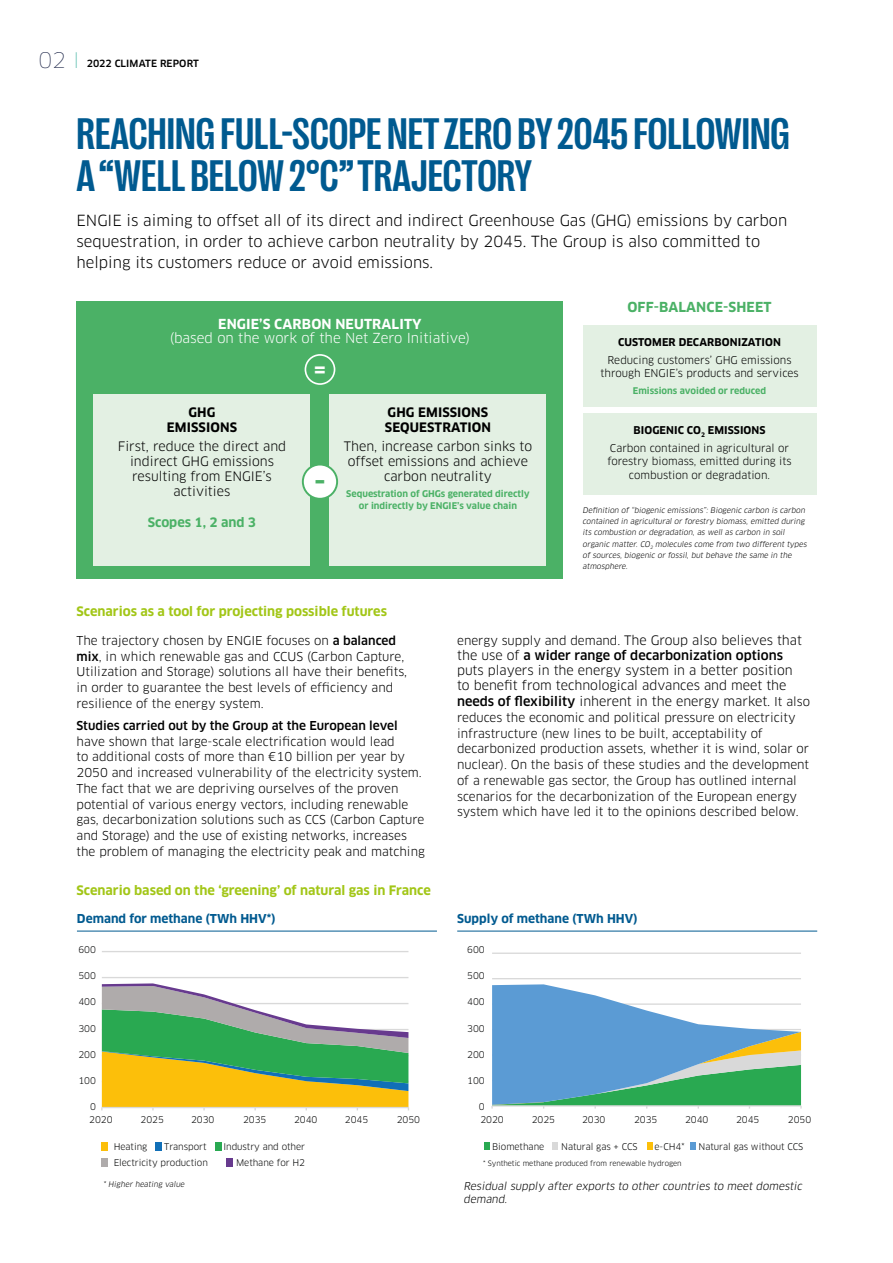
<style>
.page{position:relative;width:893px;height:1263px;background:#fff}
.page>*{position:absolute;margin:0;border:0;box-sizing:border-box;transform-origin:0 0}
.t1{font:700 condensed 45px/42px "Right Grotesk";color:#005a90}
.t2{font:700 30px "Clan OT";color:#4bb166}
.t3{font:700 21.6px "Clan OT";color:#fff}
.t4{font:15px/21px "Clan OT";color:#000}
.t5{font:13.5px "Clan OT";color:#fff}
.t6{font:700 13.5px "Clan OT";letter-spacing:.01em;color:#fff}
.t7{font:700 13.5px "Clan OT";letter-spacing:.01em;color:#4bb166}
.t8{font:12.75px/15px "Clan OT";color:#000;text-align:center}
.t9{font:700 12.75px "Clan OT";color:#a2c617}
.t10{font:700 12.75px/15px "Clan OT";letter-spacing:.01em;color:#000;text-align:center}
.t11{font:700 12.75px "Clan OT";color:#4bb166}
.t12{font:12px/15.8px "Clan OT";color:#000}
.t13{font:700 12px "Clan OT";color:#005a90}
.t14{font:500 12px "Clan OT";color:#000}
.t15{font:10.5px/13.5px "Clan OT";color:#000;text-align:center}
.t16{font:italic 10.5px/13.5px "Clan OT";color:#000}
.t17{font:700 10.5px "Clan OT";letter-spacing:.01em;color:#000}
.t18{font:500 9.75px "Clan OT";letter-spacing:.01em;color:#000}
.t19{font:9px/13.4px "Clan OT";letter-spacing:-.005em;color:#010202}
.t20{font:700 9px/12px "Clan OT";color:#4bb166;text-align:center}
.t21{font:italic 7.5px/11.2px "Clan OT";color:#000}
.t22{font:7.2px "Clan OT";letter-spacing:-.005em;color:#010202}
.s1{font-weight:100;font-size:21px;color:#1e2749}
.s2{font-weight:100;font-size:21px;color:#54baaa}
.s3{font-weight:700}
.s4{font-weight:500}
.s5{font-size:12px}
</style>
<div class="page">
<hr style="left:102px;top:977px;width:306px;height:1px;background:#d9d9d9">
<hr style="left:102px;top:951px;width:306px;height:1px;background:#d9d9d9">
<svg style="left:101px;top:983px;width:308px;height:127px"></svg>
<div style="left:101px;top:1142px;width:6px;height:9px;background:#fcbf0a"></div>
<div style="left:155px;top:1142px;width:6px;height:9px;background:#116fb7"></div>
<div style="left:215px;top:1142px;width:7px;height:9px;background:#29a951"></div>
<div style="left:101px;top:1158px;width:6px;height:9px;background:#afabab"></div>
<div style="left:226px;top:1158px;width:6px;height:9px;background:#673a8e"></div>
<hr style="left:492px;top:978px;width:309px;height:1px;background:#d9d9d9">
<hr style="left:492px;top:952px;width:309px;height:2px;background:#d9d9d9">
<svg style="left:491px;top:984px;width:311px;height:124px"></svg>
<div style="left:484px;top:1142px;width:6px;height:8px;background:#29a951"></div>
<div style="left:552px;top:1142px;width:6px;height:8px;background:#d9d9d9"></div>
<div style="left:647px;top:1142px;width:6px;height:8px;background:#fcbf0a"></div>
<div style="left:690px;top:1142px;width:6px;height:8px;background:#5b9bd4"></div>
<hr style="left:77px;top:931px;width:360px;height:1px;background:#005a90">
<hr style="left:457px;top:931px;width:360px;height:1px;background:#005a90">
<div style="left:77px;top:301px;width:486px;height:277px;background:#4bb166"></div>
<div style="left:94px;top:394px;width:216px;height:171px;background:#e3f0e3"></div>
<div style="left:330px;top:394px;width:216px;height:171px;background:#e3f0e3"></div>
<div style="left:583px;top:325px;width:233px;height:81px;background:#e3f0e3"></div>
<div style="left:583px;top:413px;width:233px;height:81px;background:#e3f0e3"></div>
<div style="left:305px;top:354px;width:30px;height:31px;border:2px solid #fff;border-radius:50%"></div>
<div style="left:303px;top:464px;width:34px;height:35px;background:#fff;border-radius:50%"></div>
<div style="left:302px;top:463px;width:36px;height:37px;border:2px solid #4bb166;border-radius:50%"></div>
<p class="t18" style="left:38px;top:58px;width:162px"><span class="s1">02</span> <span class="s2">I</span> 2022 CLIMATE REPORT</p>
<h1 class="t1" style="left:77px;top:112px;width:715px">REACHING FULL-SCOPE NET ZERO BY 2045 FOLLOWING<br>A “WELL BELOW 2°C” TRAJECTORY</h1>
<p class="t4" style="left:77px;top:210px;width:712px">ENGIE is aiming to offset all of its direct and indirect Greenhouse Gas (GHG) emissions by carbon sequestration, in order to achieve carbon neutrality by 2045. The Group is also committed to helping its customers reduce or avoid emissions.</p>
<p class="t6" style="left:218px;top:316px;width:205px">ENGIE’S CARBON NEUTRALITY</p>
<p class="t5" style="left:170px;top:330px;width:302px">(based on the work of the Net Zero Initiative)</p>
<p class="t10" style="left:167px;top:404px;width:72px">GHG<br>EMISSIONS</p>
<p class="t8" style="left:118px;top:439px;width:170px">First, reduce the direct and indirect GHG emissions resulting from ENGIE’s activities</p>
<p class="t11" style="left:148px;top:515px;width:110px">Scopes 1, 2 and 3</p>
<h3 class="t3" style="left:313px;top:356px;width:14px">=</h3>
<h2 class="t2" style="left:314px;top:464px;width:13px">-</h2>
<p class="t10" style="left:385px;top:404px;width:108px;text-align:left">GHG EMISSIONS<br>SEQUESTRATION</p>
<p class="t8" style="left:344px;top:439px;width:190px">Then, increase carbon sinks to offset emissions and achieve carbon neutrality</p>
<p class="t20" style="left:346px;top:488px;width:185px">Sequestration of GHGs generated directly or indirectly by ENGIE’s value chain</p>
<p class="t9" style="left:77px;top:604px;width:312px">Scenarios as a tool for projecting possible futures</p>
<p class="t7" style="left:627px;top:299px;width:146px">OFF-BALANCE-SHEET</p>
<p class="t17" style="left:618px;top:336px;width:164px">CUSTOMER DECARBONIZATION</p>
<p class="t15" style="left:600px;top:353px;width:200px">Reducing customers’ GHG emissions through ENGIE’s products and services</p>
<p class="t20" style="left:633px;top:384px;width:135px">Emissions avoided or reduced</p>
<p class="t15" style="left:610px;top:421px;width:181px;line-height:17.7px"><span class="s3">BIOGENIC CO</span><sub>2</sub> <span class="s3">EMISSIONS<br></span>Carbon contained in agricultural or</p>
<p class="t15" style="left:607px;top:455px;width:186px">forestry biomass, emitted during its combustion or degradation.</p>
<p class="t21" style="left:583px;top:505px;width:227px">Definition of “biogenic emissions”: Biogenic carbon is carbon contained in agricultural or forestry biomass, emitted during its combustion or degradation, as well as carbon in soil organic matter. CO<sub>2</sub> molecules come from two different types of sources, biogenic or fossil, but behave the same in the atmosphere.</p>
<p class="t12" style="left:77px;top:632px;width:332px">The trajectory chosen by ENGIE focuses on <span class="s4">a balanced mix</span>, in which renewable gas and CCUS (Carbon Capture, Utilization and Storage) solutions all have their benefits, in order to guarantee the best levels of efficiency and resilience of the energy system.</p>
<p class="t14" style="left:77px;top:718px;width:323px">Studies carried out by the Group at the European level</p>
<p class="t12" style="left:77px;top:733px;width:350px">have shown that large-scale electrification would lead<br>to additional costs of more than €10 billion per year by 2050 and increased vulnerability of the electricity system.<br>The fact that we are depriving ourselves of the proven potential of various energy vectors, including renewable gas, decarbonization solutions such as CCS (Carbon Capture and Storage) and the use of existing networks, increases the problem of managing the electricity peak and matching</p>
<p class="t9" style="left:77px;top:883px;width:356px">Scenario based on the ‘greening’ of natural gas in France</p>
<p class="t8" style="left:457px;top:633px;width:354px;text-align:left"><span class="s5">energy supply and demand.</span> The Group also believes that the use of <span class="s4">a wider range of decarbonization options </span>puts players in the energy system in a better position<br>to benefit from technological advances and meet the <span class="s4">needs of flexibility</span> inherent in the energy market. <span class="s5">It also</span></p>
<p class="t12" style="left:457px;top:710px;width:354px">reduces the economic and political pressure on electricity infrastructure (new lines to be built, acceptability of decarbonized production assets, whether it is wind, solar or nuclear). On the basis of these studies and the development of a renewable gas sector, the Group has outlined internal scenarios for the decarbonization of the European energy system which have led it to the opinions described below.</p>
<p class="t13" style="left:77px;top:912px;width:200px">Demand for methane (TWh HHV*)</p>
<p class="t13" style="left:457px;top:912px;width:182px">Supply of methane (TWh HHV)</p>
<p class="t19" style="left:78px;top:943px;width:19px">600</p>
<p class="t19" style="left:78px;top:969px;width:19px">500</p>
<p class="t19" style="left:78px;top:995px;width:19px">400</p>
<p class="t19" style="left:78px;top:1021px;width:19px">300</p>
<p class="t19" style="left:78px;top:1048px;width:19px">200</p>
<p class="t19" style="left:78px;top:1074px;width:19px">100</p>
<p class="t19" style="left:90px;top:1100px;width:7px">0</p>
<p class="t19" style="left:89px;top:1113px;width:25px">2020</p>
<p class="t19" style="left:141px;top:1113px;width:25px">2025</p>
<p class="t19" style="left:191px;top:1113px;width:25px">2030</p>
<p class="t19" style="left:243px;top:1113px;width:25px">2035</p>
<p class="t19" style="left:294px;top:1113px;width:25px">2040</p>
<p class="t19" style="left:114px;top:1140px;width:35px">Heating</p>
<p class="t19" style="left:164px;top:1140px;width:44px">Transport</p>
<p class="t19" style="left:223px;top:1140px;width:83px">Industry and other</p>
<p class="t19" style="left:114px;top:1156px;width:96px">Electricity production</p>
<p class="t19" style="left:236px;top:1156px;width:71px">Methane for H2</p>
<p class="t21" style="left:103px;top:1179px;width:84px">* Higher heating value</p>
<p class="t19" style="left:345px;top:1113px;width:25px">2045</p>
<p class="t19" style="left:397px;top:1113px;width:25px">2050</p>
<p class="t19" style="left:467px;top:943px;width:19px">600</p>
<p class="t19" style="left:467px;top:969px;width:19px">500</p>
<p class="t19" style="left:467px;top:995px;width:19px">400</p>
<p class="t19" style="left:467px;top:1021px;width:19px">300</p>
<p class="t19" style="left:467px;top:1048px;width:19px">200</p>
<p class="t19" style="left:467px;top:1074px;width:19px">100</p>
<p class="t19" style="left:479px;top:1100px;width:26px">0<br>2020</p>
<p class="t19" style="left:532px;top:1113px;width:25px">2025</p>
<p class="t19" style="left:582px;top:1113px;width:25px">2030</p>
<p class="t19" style="left:634px;top:1113px;width:25px">2035</p>
<p class="t19" style="left:685px;top:1113px;width:25px">2040</p>
<p class="t19" style="left:736px;top:1113px;width:25px">2045</p>
<p class="t19" style="left:788px;top:1113px;width:25px">2050</p>
<p class="t19" style="left:492px;top:1140px;width:54px">Biomethane</p>
<p class="t19" style="left:561px;top:1140px;width:78px">Natural gas + CCS</p>
<p class="t19" style="left:654px;top:1140px;width:31px">e-CH4*</p>
<p class="t19" style="left:699px;top:1140px;width:106px">Natural gas without CCS</p>
<p class="t22" style="left:483px;top:1159px;width:200px">* Synthetic methane produced from renewable hydrogen</p>
<p class="t16" style="left:463px;top:1179px;width:342px">Residual supply after exports to other countries to meet domestic demand.</p>
</div>
